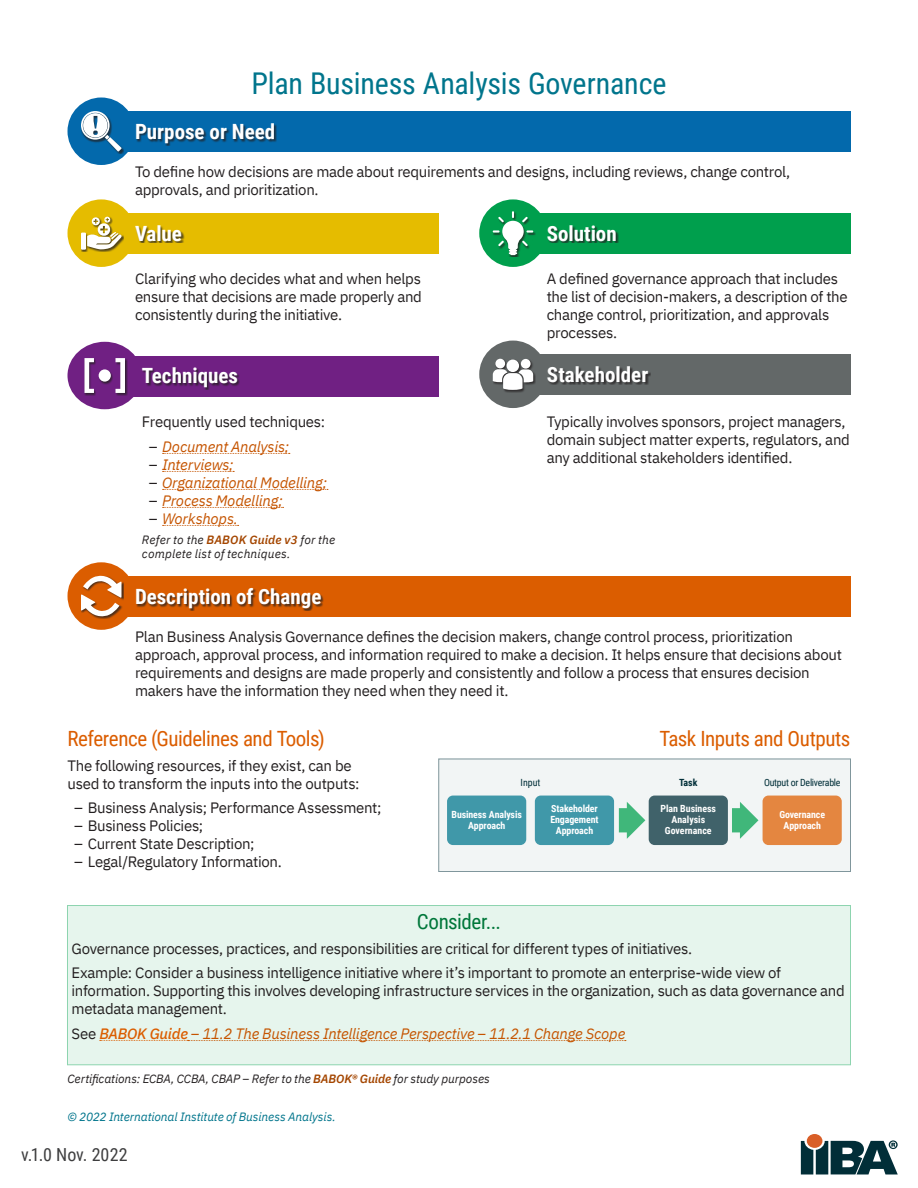
<style>
.page{position:relative;width:918px;height:1188px;background:#fff}
.page>*{position:absolute;margin:0;border:0;box-sizing:border-box;transform-origin:0 0}
.Task_Card_Title{font:30px "Roboto Condensed";letter-spacing:-.005em;color:#00758c}
.Task_Card_Subhead{font:700 21px "Roboto Condensed";color:#fff}
.Task_Card_Tools_Head{font:21px "Roboto Condensed";letter-spacing:-.02em;color:#db5d00}
.Task_Cards_Consider{font:21px "Roboto Condensed";letter-spacing:-.02em;color:#00773a}
.t1{font:18px "Roboto Condensed";color:#3e3e3f}
.Task_Card_Body_Copy{font:15px/18px "IBM Plex Sans";letter-spacing:-.02em;color:#231f20}
.Task_Card_Body_Copy-2{font:italic 15px "IBM Plex Sans";letter-spacing:-.015em;color:#c55400}
.Task_Card_Fine_Print{font:italic 12px/13.5px "IBM Plex Sans";color:#231f20}
.Task_Card_Copyright{font:italic 12px "IBM Plex Sans";letter-spacing:-.01em;color:#00758c}
.t2{font:700 9.9px/10.9px "Roboto Condensed";letter-spacing:-.01em;color:#fff;text-align:center}
.t3{font:9.9px "Roboto Condensed";letter-spacing:-.025em;color:#002e38}
.t4{font:700 9.9px "Roboto Condensed";color:#002e38}
.s1{font-style:normal;color:#231f20}
.s2{font-weight:600;color:#a44600}
.s3{font-weight:500;color:#db5d00}
</style>
<div class="page">
<div style="left:807px;top:1134px;width:15px;height:14px;background:#d95e27;border-radius:50%"></div>
<svg style="left:801px;top:1140px;width:97px;height:34px"></svg>
<div style="left:67px;top:905px;width:784px;height:160px;background:#e6f5ed;border:1px solid #8dd4af"></div>
<div style="left:101px;top:111px;width:749px;height:41px;background:#0369ac"></div>
<div style="left:68px;top:98px;width:67px;height:67px;background:#0369ac;border-radius:50%"></div>
<div style="left:101px;top:576px;width:749px;height:40px;background:#db5d00"></div>
<div style="left:68px;top:562px;width:67px;height:68px;background:#db5d00;border-radius:50%"></div>
<div style="left:101px;top:214px;width:338px;height:40px;background:#e5bc00"></div>
<div style="left:68px;top:199px;width:67px;height:68px;background:#e5bc00;border-radius:50%"></div>
<div style="left:513px;top:214px;width:337px;height:40px;background:#009f4d"></div>
<div style="left:479px;top:199px;width:68px;height:68px;background:#009f4d;border-radius:50%"></div>
<div style="left:105px;top:356px;width:334px;height:40px;background:#702083"></div>
<div style="left:68px;top:342px;width:74px;height:67px;background:#702083;border-radius:50%"></div>
<div style="left:513px;top:355px;width:337px;height:40px;background:#636868"></div>
<div style="left:479px;top:341px;width:68px;height:67px;background:#636868;border-radius:50%"></div>
<div style="left:81px;top:576px;width:43px;height:43px;background:#231f20;opacity:.75"></div>
<svg style="left:81px;top:576px;width:41px;height:40px"></svg>
<div style="left:493px;top:359px;width:43px;height:33px;background:#231f20;opacity:.75"></div>
<div style="left:495px;top:359px;width:10px;height:9px;background:#fff;border-radius:50%"></div>
<div style="left:507px;top:360px;width:12px;height:12px;background:#fff;border-radius:50%"></div>
<div style="left:521px;top:359px;width:10px;height:10px;background:#fff;border-radius:50%"></div>
<svg style="left:493px;top:369px;width:40px;height:21px"></svg>
<div style="left:81px;top:217px;width:43px;height:35px;background:#231f20;opacity:.75"></div>
<div style="left:81px;top:233px;width:5px;height:17px;background:#fff"></div>
<svg style="left:87px;top:217px;width:35px;height:32px"></svg>
<div style="left:493px;top:211px;width:43px;height:46px;background:#231f20;opacity:.75"></div>
<svg style="left:493px;top:211px;width:40px;height:43px"></svg>
<div style="left:84px;top:358px;width:43px;height:38px;background:#231f20;opacity:.75"></div>
<svg style="left:84px;top:358px;width:41px;height:35px"></svg>
<div style="left:99px;top:369px;width:12px;height:13px;background:#fff;border-radius:50%"></div>
<div style="left:81px;top:111px;width:43px;height:43px;background:#231f20;opacity:.75"></div>
<svg style="left:81px;top:111px;width:41px;height:40px"></svg>
<div style="left:136px;top:124px;width:141px;height:22px;background:#231f20;opacity:.75"></div>
<div style="left:136px;top:588px;width:188px;height:23px;background:#231f20;opacity:.75"></div>
<div style="left:135px;top:226px;width:49px;height:17px;background:#231f20;opacity:.75"></div>
<div style="left:547px;top:226px;width:72px;height:17px;background:#231f20;opacity:.75"></div>
<div style="left:142px;top:368px;width:98px;height:22px;background:#231f20;opacity:.75"></div>
<div style="left:547px;top:367px;width:104px;height:18px;background:#231f20;opacity:.75"></div>
<svg style="left:163px;top:453px;width:127px;height:1px"></svg>
<svg style="left:163px;top:471px;width:71px;height:1px"></svg>
<svg style="left:163px;top:489px;width:165px;height:1px"></svg>
<svg style="left:163px;top:507px;width:121px;height:1px"></svg>
<svg style="left:163px;top:525px;width:76px;height:1px"></svg>
<svg style="left:100px;top:1040px;width:526px;height:1px"></svg>
<div style="left:439px;top:759px;width:411px;height:113px;background:#f2f5f5"></div>
<div style="left:649px;top:796px;width:79px;height:49px;background:#40626a;border-radius:6px"></div>
<div style="left:763px;top:796px;width:79px;height:49px;background:#e48640;border-radius:6px"></div>
<svg style="left:619px;top:802px;width:26px;height:37px"></svg>
<svg style="left:732px;top:802px;width:26px;height:37px"></svg>
<div style="left:535px;top:796px;width:79px;height:49px;background:#4098a9;border-radius:6px"></div>
<div style="left:447px;top:796px;width:79px;height:49px;background:#4098a9;border-radius:6px"></div>
<div style="left:439px;top:759px;width:412px;height:113px;border:1px solid #80969c"></div>
<p class="Task_Card_Title" style="left:251px;top:63px;width:417px">Plan Business Analysis Governance</p>
<p class="Task_Card_Subhead" style="left:135px;top:117px;width:142px">Purpose or Need</p>
<p class="Task_Card_Body_Copy" style="left:135px;top:161px;width:657px">To define how decisions are made about requirements and designs, including reviews, change control, approvals, and prioritization.</p>
<p class="Task_Card_Subhead" style="left:135px;top:219px;width:49px">Value</p>
<p class="Task_Card_Subhead" style="left:547px;top:219px;width:72px">Solution</p>
<p class="Task_Card_Body_Copy" style="left:135px;top:268px;width:289px;text-align:justify">Clarifying who decides what and when helps ensure that decisions are made properly and consistently during the initiative.</p>
<p class="Task_Card_Body_Copy" style="left:547px;top:268px;width:303px">A defined governance approach that includes the list of decision-makers, a description of the change control, prioritization, and approvals processes.</p>
<p class="Task_Card_Subhead" style="left:142px;top:361px;width:98px">Techniques</p>
<p class="Task_Card_Subhead" style="left:547px;top:360px;width:103px">Stakeholder</p>
<p class="Task_Card_Body_Copy" style="left:142px;top:412px;width:185px">Frequently used techniques:</p>
<p class="Task_Card_Body_Copy-2" style="left:149px;top:435px;width:142px"><span class="s1">–</span> Document Analysis;</p>
<p class="Task_Card_Body_Copy-2" style="left:149px;top:453px;width:86px"><span class="s1">–</span> Interviews;</p>
<p class="Task_Card_Body_Copy-2" style="left:149px;top:471px;width:180px"><span class="s1">–</span> Organizational Modelling;</p>
<p class="Task_Card_Body_Copy-2" style="left:149px;top:489px;width:136px"><span class="s1">–</span> Process Modelling;</p>
<p class="Task_Card_Body_Copy-2" style="left:149px;top:507px;width:91px"><span class="s1">–</span> Workshops.</p>
<p class="Task_Card_Fine_Print" style="left:142px;top:532px;width:195px">Refer to the <span class="s2">BABOK Guide v3</span> for the complete list of techniques.</p>
<p class="Task_Card_Subhead" style="left:135px;top:582px;width:188px">Description of Change</p>
<p class="Task_Card_Body_Copy" style="left:547px;top:412px;width:305px">Typically involves sponsors, project managers, domain subject matter experts, regulators, and any additional stakeholders identified.</p>
<p class="Task_Card_Body_Copy" style="left:135px;top:626px;width:709px">Plan Business Analysis Governance defines the decision makers, change control process, prioritization approach, approval process, and information required to make a decision. It helps ensure that decisions about requirements and designs are made properly and consistently and follow a process that ensures decision makers have the information they need when they need it.</p>
<p class="Task_Card_Tools_Head" style="left:68px;top:724px;width:259px">Reference (Guidelines and Tools)</p>
<p class="Task_Card_Body_Copy" style="left:68px;top:755px;width:294px">The following resources, if they exist, can be used to transform the inputs into the outputs:</p>
<p class="Task_Card_Body_Copy" style="left:74px;top:798px;width:309px">– Business Analysis; Performance Assessment;</p>
<p class="Task_Card_Body_Copy" style="left:74px;top:816px;width:131px">– Business Policies;</p>
<p class="Task_Card_Body_Copy" style="left:74px;top:834px;width:182px">– Current State Description;</p>
<p class="Task_Card_Body_Copy" style="left:74px;top:852px;width:209px">– Legal/Regulatory Information.</p>
<p class="Task_Card_Tools_Head" style="left:660px;top:724px;width:192px">Task Inputs and Outputs</p>
<p class="t3" style="left:521px;top:776px;width:21px">Input</p>
<p class="t4" style="left:679px;top:776px;width:20px">Task</p>
<p class="t3" style="left:764px;top:776px;width:78px">Output or Deliverable</p>
<p class="t2" style="left:452px;top:808px;width:72px">Business Analysis<br>Approach</p>
<p class="t2" style="left:660px;top:803px;width:57px">Plan Business<br>Analysis<br>Governance</p>
<p class="t2" style="left:779px;top:808px;width:47px">Governance<br>Approach</p>
<p class="t2" style="left:550px;top:803px;width:50px">Stakeholder<br>Engagement<br>Approach</p>
<p class="Task_Cards_Consider" style="left:417px;top:907px;width:86px">Consider...</p>
<p class="Task_Card_Body_Copy" style="left:72px;top:938px;width:622px">Governance processes, practices, and responsibilities are critical for different types of initiatives.</p>
<p class="Task_Card_Body_Copy" style="left:72px;top:963px;width:775px">Example: Consider a business intelligence initiative where it’s important to promote an enterprise-wide view of information. Supporting this involves developing infrastructure services in the organization, such as data governance and metadata management.</p>
<p class="Task_Card_Body_Copy-2" style="left:72px;top:1022px;width:555px"><span class="s1">See</span> <span class="s3">BABOK Guide</span> – 11.2 The Business Intelligence Perspective – 11.2.1 Change Scope</p>
<p class="Task_Card_Fine_Print" style="left:68px;top:1071px;width:424px">Certifications: ECBA, CCBA, CBAP – Refer to the <span class="s2">BABOK® Guide</span> for study purposes</p>
<p class="Task_Card_Copyright" style="left:68px;top:1107px;width:270px">© 2022 International Institute of Business Analysis.</p>
<p class="t1" style="left:21px;top:1142px;width:108px">v.1.0 Nov. 2022</p>
</div>
